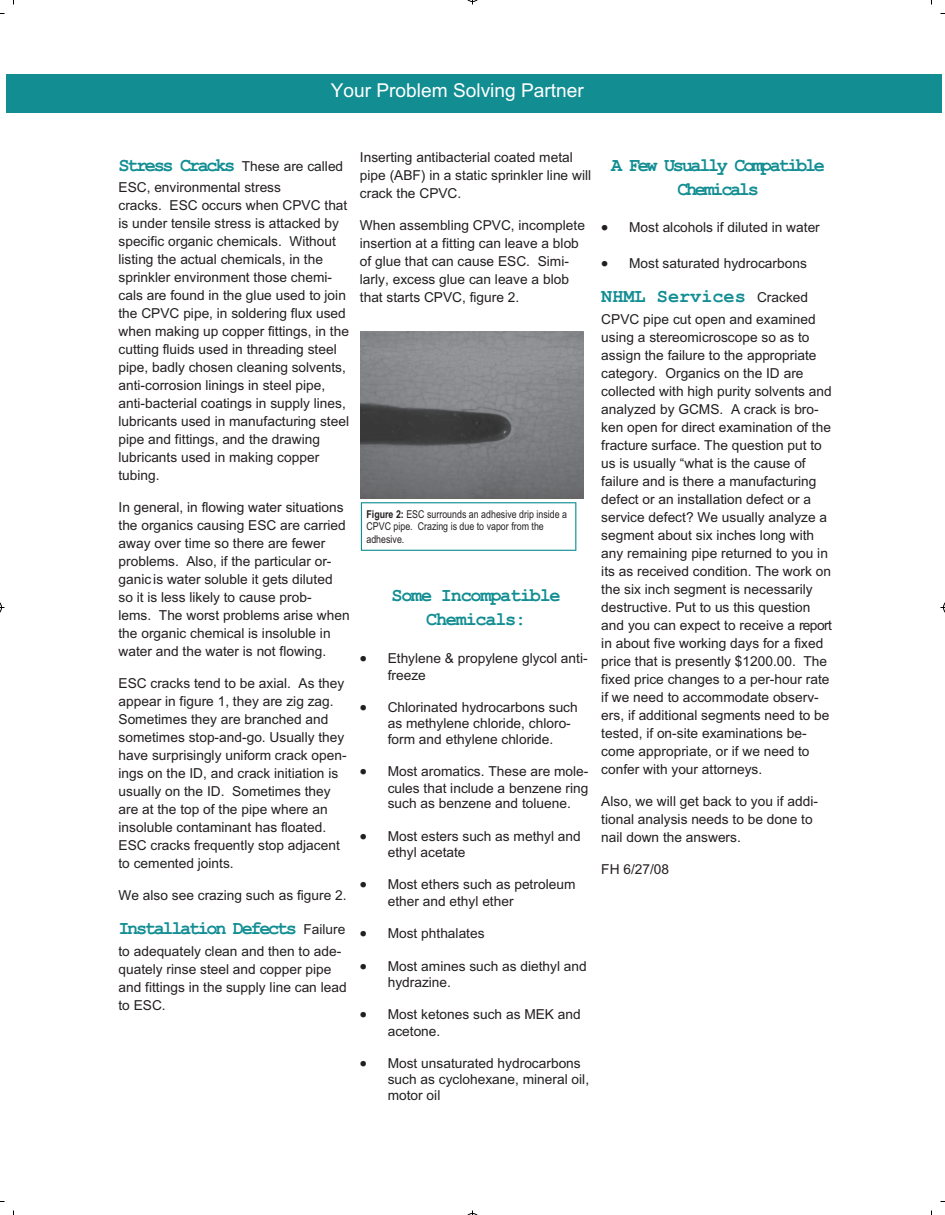
<style>
.page{position:relative;width:945px;height:1215px;background:#fff}
.page>*{position:absolute;margin:0;border:0;box-sizing:border-box;transform-origin:0 0}
.t1{font:19.2px "Arial+T42+GITYIN";color:#fff}
.t2{font:18.6px/23.9px "Courier New Bold+T42+BYIOFR";letter-spacing:-.125em;color:#128e93;text-align:center}
.t3{font:18.6px/23.9px "Courier New Bold+T42+BYIOFR";letter-spacing:-.065em;color:#128e93;text-align:center}
.t4{font:18.6px "Courier New Bold+T42+BYIOFR";color:#128e93}
.t5{font:13.65px/18px "Arial+T42+GITYIN";color:#231f20}
.t6{font:10.8px/12.5px "Arial Narrow+T42+UIUPHC";color:#231f20}
.s1{font-family:"Courier New Bold+T42+BYIOFR";font-size:18.6px;color:#128e93}
.s2{font-family:"Arial+T42+GITYIN";font-size:13.65px;color:#231f20}
.s3{font-family:"Arial Narrow Bold+T42+WRWSAJ"}
</style>
<div class="page">
<div style="left:6px;top:75px;width:935px;height:38px;background:#128e93"></div>
<svg style="left:361px;top:502px;width:215px;height:49px"></svg>
<img style="left:361px;top:332px;width:222px;height:167px">
<svg style="left:467px;top:0;width:11px;height:5px"></svg>
<svg style="left:467px;top:1210px;width:11px;height:5px"></svg>
<svg style="left:0;top:602px;width:5px;height:11px"></svg>
<svg style="left:940px;top:602px;width:5px;height:11px"></svg>
<h1 class="t1" style="left:331px;top:83px;width:255px">Your Problem Solving Partner</h1>
<p class="t5" style="left:119px;top:157px;width:226px;line-height:21.3px"><span class="s1">Stress Cracks</span> These are called<br>ESC, environmental stress</p>
<p class="t5" style="left:119px;top:198px;width:232px">cracks. ESC occurs when CPVC that is under tensile stress is attacked by specific organic chemicals. Without listing the actual chemicals, in the sprinkler environment those chemi&shy;cals are found in the glue used to join the CPVC pipe, in soldering flux used when making up copper fittings, in the cutting fluids used in threading steel pipe, badly chosen cleaning solvents, anti-corrosion linings in steel pipe, anti-bacterial coatings in supply lines, lubricants used in manufacturing steel pipe and fittings, and the drawing lubricants used in making copper tubing.</p>
<p class="t5" style="left:119px;top:499px;width:233px">In general, in flowing water situations the organics causing ESC are carried away over time so there are fewer problems. Also, if the particular or&shy;ganic is water soluble it gets diluted so it is less likely to cause prob-<br>lems. The worst problems arise when the organic chemical is insoluble in water and the water is not flowing.</p>
<p class="t5" style="left:119px;top:675px;width:230px">ESC cracks tend to be axial. As they appear in figure 1, they are zig zag.<br>Sometimes they are branched and sometimes stop-and-go. Usually they have surprisingly uniform crack open&shy;ings on the ID, and crack initiation is usually on the ID. Sometimes they are at the top of the pipe where an insoluble contaminant has floated.<br>ESC cracks frequently stop adjacent to cemented joints.</p>
<p class="t5" style="left:119px;top:887px;width:230px">We also see crazing such as figure 2.</p>
<h2 class="t2" style="left:119px;top:916px;width:228px">Installation Defects <span class="s2">Failure</span></h2>
<p class="t5" style="left:119px;top:943px;width:230px">to adequately clean and then to ade&shy;quately rinse steel and copper pipe and fittings in the supply line can lead to ESC.</p>
<p class="t5" style="left:360px;top:150px;width:233px">Inserting antibacterial coated metal pipe (ABF) in a static sprinkler line will crack the CPVC.</p>
<p class="t5" style="left:360px;top:218px;width:227px">When assembling CPVC, incomplete insertion at a fitting can leave a blob of glue that can cause ESC. Simi&shy;larly, excess glue can leave a blob that starts CPVC, figure 2.</p>
<p class="t6" style="left:366px;top:509px;width:202px"><span class="s3">Figure 2:</span> ESC surrounds an adhesive drip inside a<br>CPVC pipe. Crazing is due to vapor from the adhesive.</p>
<h2 class="t3" style="left:392px;top:583px;width:171px">Some Incompatible<br>Chemicals:</h2>
<p class="t5" style="left:388px;top:652px;width:201px;line-height:16.2px;text-indent:-28px">• Ethylene &amp; propylene glycol anti&shy;freeze</p>
<p class="t5" style="left:388px;top:700px;width:192px;line-height:16px;text-indent:-28px">• Chlorinated hydrocarbons such as methylene chloride, chloro&shy;form and ethylene chloride.</p>
<p class="t5" style="left:388px;top:765px;width:202px;line-height:16px;text-align:justify;text-indent:-28px">• Most aromatics. These are mole&shy;cules that include a benzene ring such as benzene and toluene.</p>
<p class="t5" style="left:388px;top:829px;width:195px;line-height:16.4px;text-indent:-28px">• Most esters such as methyl and ethyl acetate</p>
<p class="t5" style="left:388px;top:878px;width:189px;line-height:16.4px;text-indent:-28px">• Most ethers such as petroleum ether and ethyl ether</p>
<p class="t5" style="left:360px;top:926px;width:126px">• Most phthalates</p>
<p class="t5" style="left:388px;top:959px;width:201px;line-height:16.2px;text-indent:-28px">• Most amines such as diethyl and hydrazine.</p>
<p class="t5" style="left:388px;top:1008px;width:195px;line-height:16.2px;text-indent:-28px">• Most ketones such as MEK and acetone.</p>
<p class="t5" style="left:388px;top:1057px;width:203px;line-height:16px;text-indent:-28px">• Most unsaturated hydrocarbons such as cyclohexane, mineral oil, motor oil</p>
<h2 class="t2" style="left:611px;top:152px;width:215px">A Few Usually Compatible<br>Chemicals</h2>
<p class="t5" style="left:601px;top:220px;width:220px">• Most alcohols if diluted in water</p>
<p class="t5" style="left:601px;top:255px;width:207px">• Most saturated hydrocarbons</p>
<h2 class="t4" style="left:601px;top:285px;width:208px">NHML Services <span class="s2">Cracked</span></h2>
<p class="t5" style="left:601px;top:311px;width:232px">CPVC pipe cut open and examined using a stereomicroscope so as to assign the failure to the appropriate category. Organics on the ID are collected with high purity solvents and analyzed by GCMS. A crack is bro&shy;ken open for direct examination of the fracture surface. The question put to us is usually “what is the cause of failure and is there a manufacturing defect or an installation defect or a service defect? We usually analyze a segment about six inches long with any remaining pipe returned to you in its as received condition. The work on the six inch segment is necessarily destructive. Put to us this question and you can expect to receive a report in about five working days for a fixed price that is presently $1200.00. The fixed price changes to a per-hour rate if we need to accommodate observ&shy;ers, if additional segments need to be tested, if on-site examinations be&shy;come appropriate, or if we need to confer with your attorneys.</p>
<p class="t5" style="left:601px;top:793px;width:218px">Also, we will get back to you if addi&shy;tional analysis needs to be done to nail down the answers.</p>
<p class="t5" style="left:601px;top:861px;width:69px">FH 6/27/08</p>
</div>
